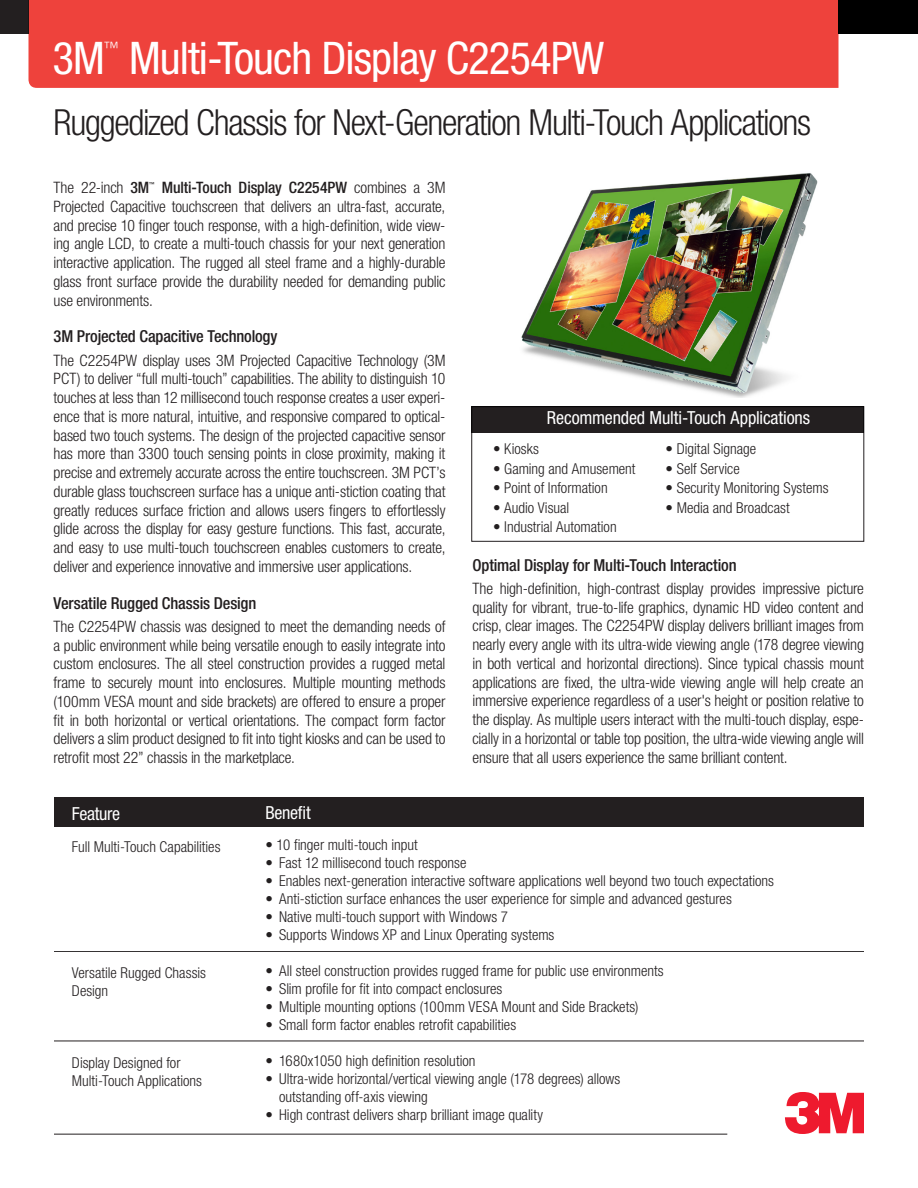
<style>
.page{position:relative;width:918px;height:1188px;background:#fff}
.page>*{position:absolute;margin:0;border:0;box-sizing:border-box;transform-origin:0 0}
.Body_Headline{font:condensed 45px "Helvetica Neue LT Std";letter-spacing:-.02em;color:#fff}
.Body_Copy{font:300 condensed 36px "Helvetica Neue LT Std";letter-spacing:-.035em;color:#231f20}
.Body_Copy-2{font:condensed 18px "Helvetica Neue LT Std";letter-spacing:-.01em;color:#fff}
.Body_Headline-2{font:condensed 18px "Helvetica Neue LT Std";letter-spacing:-.02em;color:#fff}
.t1{font:500 condensed 16.5px "Helvetica Neue LT Std";letter-spacing:-.01em;color:#231f20}
.t2{font:300 condensed 15.75px/18.8px "Helvetica Neue LT Std";letter-spacing:-.01em;color:#231f20;text-align:justify}
.Body_Headline-3{font:300 condensed 15.75px "Helvetica Neue LT Std";color:#fff}
.Body_Copy-3{font:300 condensed 15px/18px "Helvetica Neue LT Std";color:#231f20}
.Body_Headline-4{font:300 condensed 15px/18px "Helvetica Neue LT Std";color:#231f20}
.t3{font:500 condensed 5.55px "Helvetica Neue LT Std";color:#231f20}
.s1{font-weight:500}
</style>
<div class="page">
<div style="left:0;top:0;width:28px;height:33px;background:#231f20"></div>
<div style="left:29px;top:0;width:810px;height:88px;background:#ee423c"></div>
<div style="left:838px;top:0;width:80px;height:33px;background:#000"></div>
<div style="left:472px;top:406px;width:392px;height:27px;background:#231f20"></div>
<div style="left:472px;top:406px;width:392px;height:136px;border:1px solid #231f20"></div>
<img style="left:521px;top:173px;width:297px;height:225px">
<div style="left:54px;top:797px;width:810px;height:30px;background:#231f20"></div>
<hr style="left:54px;top:1041px;width:810px;height:1px;background:#231f20">
<hr style="left:54px;top:951px;width:810px;height:1px;background:#231f20">
<hr style="left:54px;top:1134px;width:673px;height:1px;background:#231f20">
<svg style="left:785px;top:1092px;width:79px;height:42px"></svg>
<p class="Body_Headline" style="left:52px;top:32px;width:54px">3M</p>
<p class="Body_Headline-3" style="left:104px;top:39px;width:17px">™</p>
<p class="Body_Headline" style="left:129px;top:32px;width:477px">Multi-Touch Display C2254PW</p>
<p class="Body_Copy" style="left:54px;top:101px;width:759px">Ruggedized Chassis for Next-Generation Multi-Touch Applications</p>
<p class="t2" style="left:54px;top:178px;width:393px;text-indent:108px"><span class="s1">Multi-Touch Display C2254PW</span> combines a 3M Projected Capacitive touchscreen that delivers an ultra-fast, accurate, and precise 10 finger touch response, with a high-definition, wide view&shy;ing angle LCD, to create a multi-touch chassis for your next generation interactive application. The rugged all steel frame and a highly-durable glass front surface provide the durability needed for demanding public use environments.</p>
<p class="t1" style="left:54px;top:327px;width:226px">3M Projected Capacitive Technology</p>
<p class="t2" style="left:54px;top:350px;width:393px">The C2254PW display uses 3M Projected Capacitive Technology (3M PCT) to deliver “full multi-touch” capabilities. The ability to distinguish 10 touches at less than 12 millisecond touch response creates a user experi&shy;ence that is more natural, intuitive, and responsive compared to optical&shy;based two touch systems. The design of the projected capacitive sensor has more than 3300 touch sensing points in close proximity, making it precise and extremely accurate across the entire touchscreen. 3M PCT’s durable glass touchscreen surface has a unique anti-stiction coating that greatly reduces surface friction and allows users fingers to effortlessly glide across the display for easy gesture functions. This fast, accurate, and easy to use multi-touch touchscreen enables customers to create, deliver and experience innovative and immersive user applications.</p>
<p class="t1" style="left:54px;top:593px;width:204px">Versatile Rugged Chassis Design</p>
<p class="t2" style="left:54px;top:617px;width:393px">The C2254PW chassis was designed to meet the demanding needs of a public environment while being versatile enough to easily integrate into custom enclosures. The all steel construction provides a rugged metal frame to securely mount into enclosures. Multiple mounting methods (100mm VESA mount and side brackets) are offered to ensure a proper fit in both horizontal or vertical orientations. The compact form factor delivers a slim product designed to fit into tight kiosks and can be used to retrofit most 22” chassis in the marketplace.</p>
<p class="t2" style="left:54px;top:178px;width:97px">The 22-inch <span class="s1">3M</span></p>
<p class="t3" style="left:149px;top:181px;width:7px">™</p>
<p class="Body_Copy-2" style="left:547px;top:407px;width:265px">Recommended Multi-Touch Applications</p>
<p class="Body_Copy-3" style="left:493px;top:440px;width:47px">• Kiosks</p>
<p class="Body_Copy-3" style="left:666px;top:440px;width:92px">• Digital Signage</p>
<p class="Body_Copy-3" style="left:493px;top:459px;width:144px">• Gaming and Amusement</p>
<p class="Body_Copy-3" style="left:666px;top:459px;width:76px">• Self Service</p>
<p class="Body_Copy-3" style="left:493px;top:479px;width:116px">• Point of Information</p>
<p class="Body_Copy-3" style="left:666px;top:479px;width:165px">• Security Monitoring Systems</p>
<p class="Body_Copy-3" style="left:493px;top:498px;width:78px">• Audio Visual</p>
<p class="Body_Copy-3" style="left:666px;top:498px;width:126px">• Media and Broadcast</p>
<p class="Body_Copy-3" style="left:493px;top:518px;width:125px">• Industrial Automation</p>
<p class="t1" style="left:472px;top:555px;width:266px">Optimal Display for Multi-Touch Interaction</p>
<p class="t2" style="left:472px;top:579px;width:393px">The high-definition, high-contrast display provides impressive picture quality for vibrant, true-to-life graphics, dynamic HD video content and crisp, clear images. The C2254PW display delivers brilliant images from nearly every angle with its ultra-wide viewing angle (178 degree viewing in both vertical and horizontal directions). Since typical chassis mount applications are fixed, the ultra-wide viewing angle will help create an immersive experience regardless of a user's height or position relative to the display. As multiple users interact with the multi-touch display, espe&shy;cially in a horizontal or table top position, the ultra-wide viewing angle will ensure that all users experience the same brilliant content.</p>
<p class="Body_Headline-2" style="left:72px;top:804px;width:50px">Feature</p>
<p class="Body_Headline-4" style="left:72px;top:838px;width:150px">Full Multi-Touch Capabilities</p>
<p class="Body_Headline-4" style="left:72px;top:964px;width:136px">Versatile Rugged Chassis<br>Design</p>
<p class="Body_Headline-4" style="left:72px;top:1054px;width:132px">Display Designed for<br>Multi-Touch Applications</p>
<p class="Body_Headline-2" style="left:266px;top:802px;width:47px">Benefit</p>
<p class="Body_Copy-3" style="left:266px;top:836px;width:154px">• 10 finger multi-touch input</p>
<p class="Body_Copy-3" style="left:266px;top:854px;width:202px">• Fast 12 millisecond touch response</p>
<p class="Body_Copy-3" style="left:266px;top:872px;width:510px">• Enables next-generation interactive software applications well beyond two touch expectations</p>
<p class="Body_Copy-3" style="left:266px;top:890px;width:468px">• Anti-stiction surface enhances the user experience for simple and advanced gestures</p>
<p class="Body_Copy-3" style="left:266px;top:908px;width:244px">• Native multi-touch support with Windows 7</p>
<p class="Body_Copy-3" style="left:266px;top:926px;width:290px">• Supports Windows XP and Linux Operating systems</p>
<p class="Body_Copy-3" style="left:266px;top:962px;width:400px">• All steel construction provides rugged frame for public use environments</p>
<p class="Body_Copy-3" style="left:266px;top:980px;width:238px">• Slim profile for fit into compact enclosures</p>
<p class="Body_Copy-3" style="left:266px;top:998px;width:374px">• Multiple mounting options (100mm VESA Mount and Side Brackets)</p>
<p class="Body_Copy-3" style="left:266px;top:1016px;width:252px">• Small form factor enables retrofit capabilities</p>
<p class="Body_Copy-3" style="left:266px;top:1052px;width:211px">• 1680x1050 high definition resolution</p>
<p class="Body_Copy-3" style="left:279px;top:1070px;width:343px;text-indent:-14px">• Ultra-wide horizontal/vertical viewing angle (178 degrees) allows outstanding off-axis viewing</p>
<p class="Body_Copy-3" style="left:266px;top:1106px;width:279px">• High contrast delivers sharp brilliant image quality</p>
</div>
